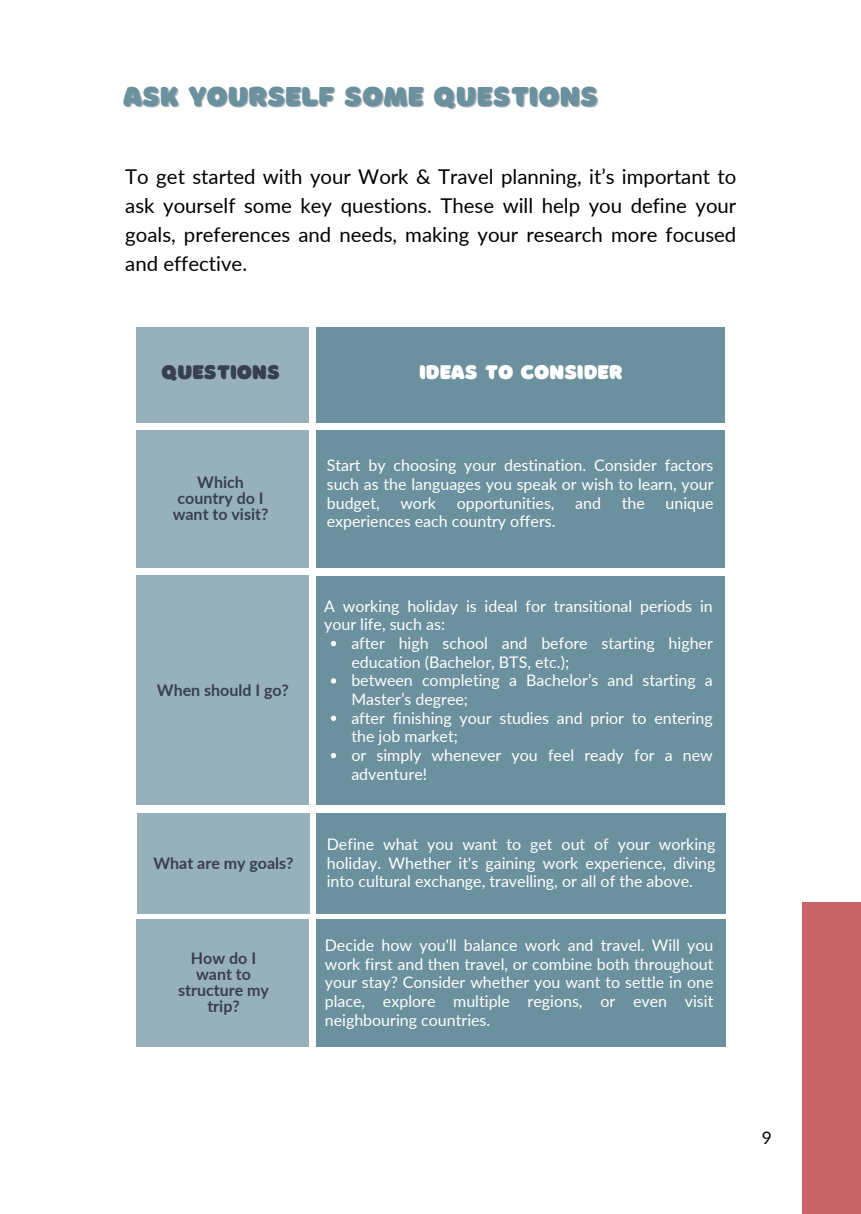
<style>
.page{position:relative;width:861px;height:1214px;background:#fff}
.page>*{position:absolute;margin:0;border:0;box-sizing:border-box;transform-origin:0 0}
.t1{font:28.6px "Borsok";color:#6b909e}
.t2{font:20.6px "Borsok";color:#fff}
.t3{font:20.6px "Borsok";color:#383f51}
.t4{font:20.4px/29px "Lato";color:#000;text-align:justify}
.t5{font:17.4px "Lato";color:#000}
.t6{font:16px/18.6px "Lato";color:#fff}
.t7{font:700 16px/16px "Lato";color:#383f51;text-align:center}
</style>
<div class="page">
<div style="left:803px;top:902px;width:58px;height:311px;background:#c86366"></div>
<div style="left:316px;top:327px;width:409px;height:96px;background:#6b909e"></div>
<div style="left:136px;top:327px;width:173px;height:96px;background:#97b1bb"></div>
<div style="left:136px;top:430px;width:172px;height:138px;background:#97b1bb"></div>
<div style="left:137px;top:575px;width:172px;height:230px;background:#97b1bb"></div>
<div style="left:137px;top:812px;width:173px;height:101px;background:#97b1bb"></div>
<div style="left:316px;top:430px;width:409px;height:138px;background:#6b909e"></div>
<div style="left:316px;top:576px;width:409px;height:229px;background:#6b909e"></div>
<svg style="left:331px;top:641px;width:5px;height:5px"></svg>
<svg style="left:331px;top:678px;width:5px;height:5px"></svg>
<svg style="left:331px;top:715px;width:5px;height:6px"></svg>
<svg style="left:331px;top:753px;width:5px;height:5px"></svg>
<div style="left:317px;top:812px;width:409px;height:101px;background:#6b909e"></div>
<div style="left:137px;top:919px;width:172px;height:127px;background:#97b1bb"></div>
<div style="left:317px;top:919px;width:409px;height:127px;background:#6b909e"></div>
<h1 class="t1" style="left:123px;top:80px;width:476px">ASK YOURSELF SOME QUESTIONS</h1>
<h2 class="t4" style="left:125px;top:161px;width:613px">To get started with your Work &amp; Travel planning, it’s important to ask yourself some key questions. These will help you define your goals, preferences and needs, making your research more focused and effective.</h2>
<h2 class="t3" style="left:161px;top:360px;width:120px">QUESTIONS</h2>
<p class="t2" style="left:419px;top:360px;width:205px">IDEAS TO CONSIDER</p>
<p class="t7" style="left:173px;top:474px;width:97px">Which country do I want to visit?</p>
<p class="t7" style="left:157px;top:682px;width:134px">When should I go?</p>
<h3 class="t7" style="left:153px;top:854px;width:142px">What are my goals?</h3>
<p class="t7" style="left:178px;top:950px;width:92px">How do I want to structure my trip?</p>
<h2 class="t6" style="left:327px;top:456px;width:388px;text-align:justify">Start by choosing your destination. Consider factors such as the languages you speak or wish to learn, your budget,</h2>
<h2 class="t6" style="left:400px;top:493px;width:37px">work</h2>
<h2 class="t6" style="left:457px;top:493px;width:99px">opportunities,</h2>
<h2 class="t6" style="left:575px;top:493px;width:27px">and</h2>
<h2 class="t6" style="left:622px;top:493px;width:25px">the</h2>
<h2 class="t6" style="left:665px;top:493px;width:50px">unique</h2>
<h2 class="t6" style="left:327px;top:512px;width:230px">experiences each country offers.</h2>
<h3 class="t6" style="left:324px;top:596px;width:390px">A working holiday is ideal for transitional periods in your life, such as:</h3>
<p class="t6" style="left:351px;top:633px;width:363px">after high school and before starting higher education (Bachelor, BTS, etc.);</p>
<h3 class="t6" style="left:351px;top:670px;width:363px">between completing a Bachelor’s and starting a<br>Master’s degree;</h3>
<p class="t6" style="left:351px;top:708px;width:363px">after finishing your studies and prior to entering the job market;</p>
<p class="t6" style="left:351px;top:745px;width:363px">or simply whenever you feel ready for a new adventure!</p>
<p class="t6" style="left:327px;top:834px;width:390px;text-align:justify">Define what you want to get out of your working holiday. Whether it's gaining work experience, diving into cultural exchange, travelling, or all of the above.</p>
<h3 class="t6" style="left:325px;top:935px;width:390px;text-align:justify">Decide how you'll balance work and travel. Will you work first and then travel, or combine both throughout your stay? Consider whether you want to settle in one place, explore multiple regions, or even visit neighbouring countries.</h3>
<p class="t5" style="left:762px;top:1127px;width:12px">9</p>
</div>
